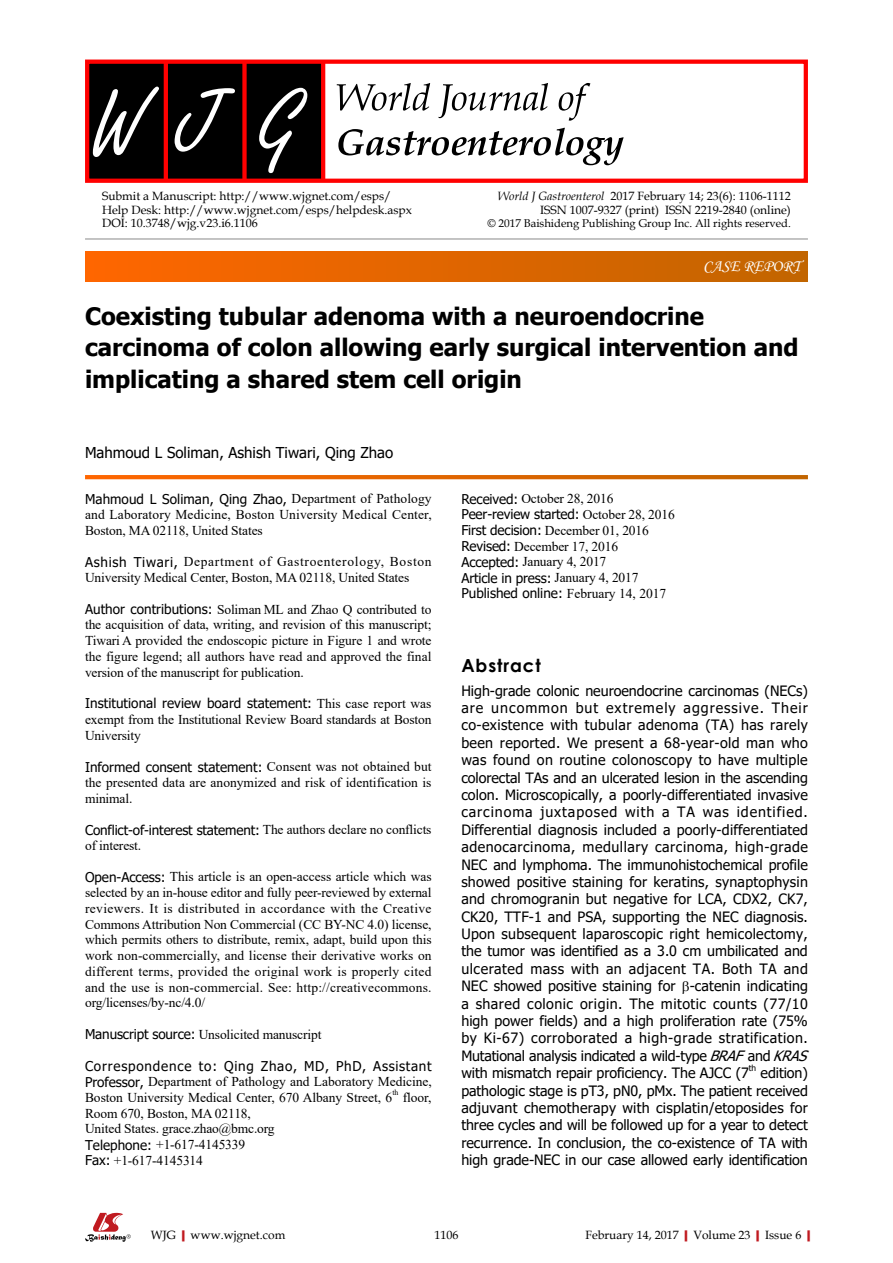
<style>
.page{position:relative;width:893px;height:1263px;background:#fff}
.page>*{position:absolute;margin:0;border:0;box-sizing:border-box;transform-origin:0 0}
.t1{font:700 24px/31.5px "Tahoma";color:#000}
.t2{font:700 18px "Century Gothic";letter-spacing:.05em;color:#000}
.t3{font:16.5px "Monotype Corsiva";color:#fff}
.t4{font:15px "Tahoma";color:#000}
.t5{font:14.25px/17.4px "Tahoma";letter-spacing:.01em;color:#000}
.t6{font:13.5px/15.8px "Times New Roman";letter-spacing:-.01em;color:#000}
.t7{font:13.5px/15.8px "Tahoma";color:#000}
.t8{font:13.5px/15.8px "Times New Roman";letter-spacing:.01em;color:#000}
.t9{font:13.5px "Tahoma";letter-spacing:.05em;color:#000}
.t10{font:12px/13.5px "Book Antiqua";color:#000}
.t11{font:11.25px "Book Antiqua";color:#000}
.t12{font:8.25px "Tahoma";color:#000}
.t13{font:7.8px "Times New Roman";color:#000}
.s1{font-style:italic}
.s2{font-family:"Times New Roman"}
.s3{font-family:"Tahoma"}
.s4{font-weight:700;color:#c01a20}
</style>
<div class="page">
<div style="left:85px;top:252px;width:723px;height:29px;background:linear-gradient(to right,#f60,#c16500)"></div>
<hr style="left:85px;top:239px;width:723px;height:1px;background:#898989">
<div style="left:87px;top:61px;width:236px;height:121px;background:#000"></div>
<hr style="left:164px;top:61px;width:4px;height:121px;background:#f00">
<div style="left:242px;top:61px;width:5px;height:121px;background:#f00"></div>
<hr style="left:321px;top:61px;width:4px;height:121px;background:#f00">
<div style="left:85px;top:60px;width:723px;height:123px;border:4px solid #f00"></div>
<svg style="left:259px;top:88px;width:48px;height:85px"></svg>
<svg style="left:175px;top:88px;width:60px;height:64px"></svg>
<svg style="left:93px;top:87px;width:66px;height:70px"></svg>
<svg style="left:337px;top:83px;width:253px;height:38px"></svg>
<svg style="left:338px;top:128px;width:286px;height:37px"></svg>
<svg style="left:85px;top:475px;width:723px;height:4px;background:#e06602"></svg>
<svg style="left:85px;top:1213px;width:46px;height:29px"></svg>
<p class="t10" style="left:102px;top:189px;width:311px">Submit a Manuscript: http://www.wjgnet.com/esps/<br>Help Desk: http://www.wjgnet.com/esps/helpdesk.aspx<br>DOI: 10.3748/wjg.v23.i6.1106</p>
<p class="t10" style="left:498px;top:189px;width:295px;text-align:right"><span class="s1">World J Gastroenterol</span> 2017 February 14; 23(6): 1106-1112<br>ISSN 1007-9327 (print) ISSN 2219-2840 (online)</p>
<p class="t11" style="left:487px;top:215px;width:305px">© 2017 Baishideng Publishing Group Inc. All rights reserved.</p>
<p class="t3" style="left:703px;top:256px;width:99px">CASE REPORT</p>
<h1 class="t1" style="left:85px;top:301px;width:715px">Coexisting tubular adenoma with a neuroendocrine carcinoma of colon allowing early surgical intervention and implicating a shared stem cell origin</h1>
<p class="t4" style="left:85px;top:442px;width:310px">Mahmoud L Soliman, Ashish Tiwari, Qing Zhao</p>
<p class="t7" style="left:85px;top:492px;width:348px">Mahmoud L Soliman, Qing Zhao, <span class="s2">Department of Pathology</span></p>
<p class="t8" style="left:85px;top:506px;width:348px">and Laboratory Medicine, Boston University Medical Center,<br>Boston, MA 02118, United States</p>
<p class="t6" style="left:85px;top:553px;width:348px"><span class="s3">Ashish Tiwari,</span> Department of Gastroenterology, Boston<br>University Medical Center, Boston, MA 02118, United States</p>
<p class="t6" style="left:85px;top:601px;width:348px;text-align:justify"><span class="s3">Author contributions:</span> Soliman ML and Zhao Q contributed to the acquisition of data, writing, and revision of this manuscript; Tiwari A provided the endoscopic picture in Figure 1 and wrote the figure legend; all authors have read and approved the final version of the manuscript for publication.</p>
<p class="t7" style="left:85px;top:696px;width:348px">Institutional review board statement: <span class="s2">This case report was</span></p>
<p class="t6" style="left:85px;top:711px;width:348px">exempt from the Institutional Review Board standards at Boston<br>University</p>
<p class="t7" style="left:85px;top:759px;width:348px">Informed consent statement: <span class="s2">Consent was not obtained but</span></p>
<p class="t6" style="left:85px;top:774px;width:348px">the presented data are anonymized and risk of identification is minimal.</p>
<p class="t7" style="left:85px;top:822px;width:348px">Conflict-of-interest statement: <span class="s2">The authors declare no conflicts</span></p>
<p class="t6" style="left:85px;top:837px;width:58px">of interest.</p>
<p class="t6" style="left:85px;top:868px;width:348px;text-align:justify"><span class="s3">Open-Access:</span> This article is an open-access article which was selected by an in-house editor and fully peer-reviewed by external reviewers. It is distributed in accordance with the Creative Commons Attribution Non Commercial (CC BY-NC 4.0) license, which permits others to distribute, remix, adapt, build upon this work non-commercially, and license their derivative works on different terms, provided the original work is properly cited and the use is non-commercial. See: http://creativecommons. org/licenses/by-nc/4.0/</p>
<p class="t6" style="left:85px;top:1026px;width:238px"><span class="s3">Manuscript source:</span> Unsolicited manuscript</p>
<p class="t9" style="left:85px;top:1057px;width:348px">Correspondence to: Qing Zhao, MD, PhD, Assistant</p>
<p class="t6" style="left:85px;top:1073px;width:348px"><span class="s3">Professor,</span> Department of Pathology and Laboratory Medicine,<br>Boston University Medical Center, 670 Albany Street, 6</p>
<p class="t13" style="left:392px;top:1087px;width:8px">th</p>
<p class="t6" style="left:403px;top:1089px;width:30px">floor,</p>
<p class="t6" style="left:85px;top:1105px;width:191px">Room 670, Boston, MA 02118,<br>United States. grace.zhao@bmc.org<br><span class="s3">Telephone:</span> +1-617-4145339<br><span class="s3">Fax:</span> +1-617-4145314</p>
<p class="t6" style="left:461px;top:490px;width:154px"><span class="s3">Received:</span> October 28, 2016</p>
<p class="t7" style="left:461px;top:507px;width:215px">Peer-review started: <span class="s2">October 28, 2016</span></p>
<p class="t6" style="left:461px;top:522px;width:189px"><span class="s3">First decision:</span> December 01, 2016<br><span class="s3">Revised:</span> December 17, 2016<br><span class="s3">Accepted:</span> January 4, 2017</p>
<p class="t7" style="left:461px;top:570px;width:206px">Article in press: <span class="s2">January 4, 2017<br></span>Published online: <span class="s2">February 14, 2017</span></p>
<h2 class="t2" style="left:461px;top:651px;width:81px">Abstract</h2>
<p class="t5" style="left:461px;top:682px;width:354px">High-grade colonic neuroendocrine carcinomas (NECs) are uncommon but extremely aggressive. Their co-existence with tubular adenoma (TA) has rarely been reported. We present a 68-year-old man who was found on routine colonoscopy to have multiple colorectal TAs and an ulcerated lesion in the ascending colon. Microscopically, a poorly-differentiated invasive carcinoma juxtaposed with a TA was identified.<br>Differential diagnosis included a poorly-differentiated adenocarcinoma, medullary carcinoma, high-grade NEC and lymphoma. The immunohistochemical profile showed positive staining for keratins, synaptophysin and chromogranin but negative for LCA, CDX2, CK7, CK20, TTF-1 and PSA, supporting the NEC diagnosis.<br>Upon subsequent laparoscopic right hemicolectomy, the tumor was identified as a 3.0 cm umbilicated and ulcerated mass with an adjacent TA. Both TA and NEC showed positive staining for -catenin indicating a shared colonic origin. The mitotic counts (77/10 high power fields) and a high proliferation rate (75% by Ki-67) corroborated a high-grade stratification.<br>Mutational analysis indicated a wild-type <span class="s1">BRAF</span>and <span class="s1">KRAS </span>with mismatch repair proficiency. The AJCC (7</p>
<p class="t12" style="left:749px;top:1062px;width:9px">th</p>
<p class="t5" style="left:461px;top:1065px;width:348px;text-align:justify;text-indent:299px">edition) pathologic stage is pT3, pN0, pMx. The patient received adjuvant chemotherapy with cisplatin/etoposides for three cycles and will be followed up for a year to detect recurrence. In conclusion, the co-existence of TA with high grade-NEC in our case allowed early identification</p>
<p class="t10" style="left:151px;top:1227px;width:136px">WJG<span class="s4">|</span>www.wjgnet.com</p>
<p class="t10" style="left:434px;top:1227px;width:25px">1106</p>
<p class="t10" style="left:585px;top:1227px;width:232px">February 14, 2017<span class="s4">|</span>Volume 23<span class="s4">|</span>Issue 6<span class="s4">|</span></p>
</div>
